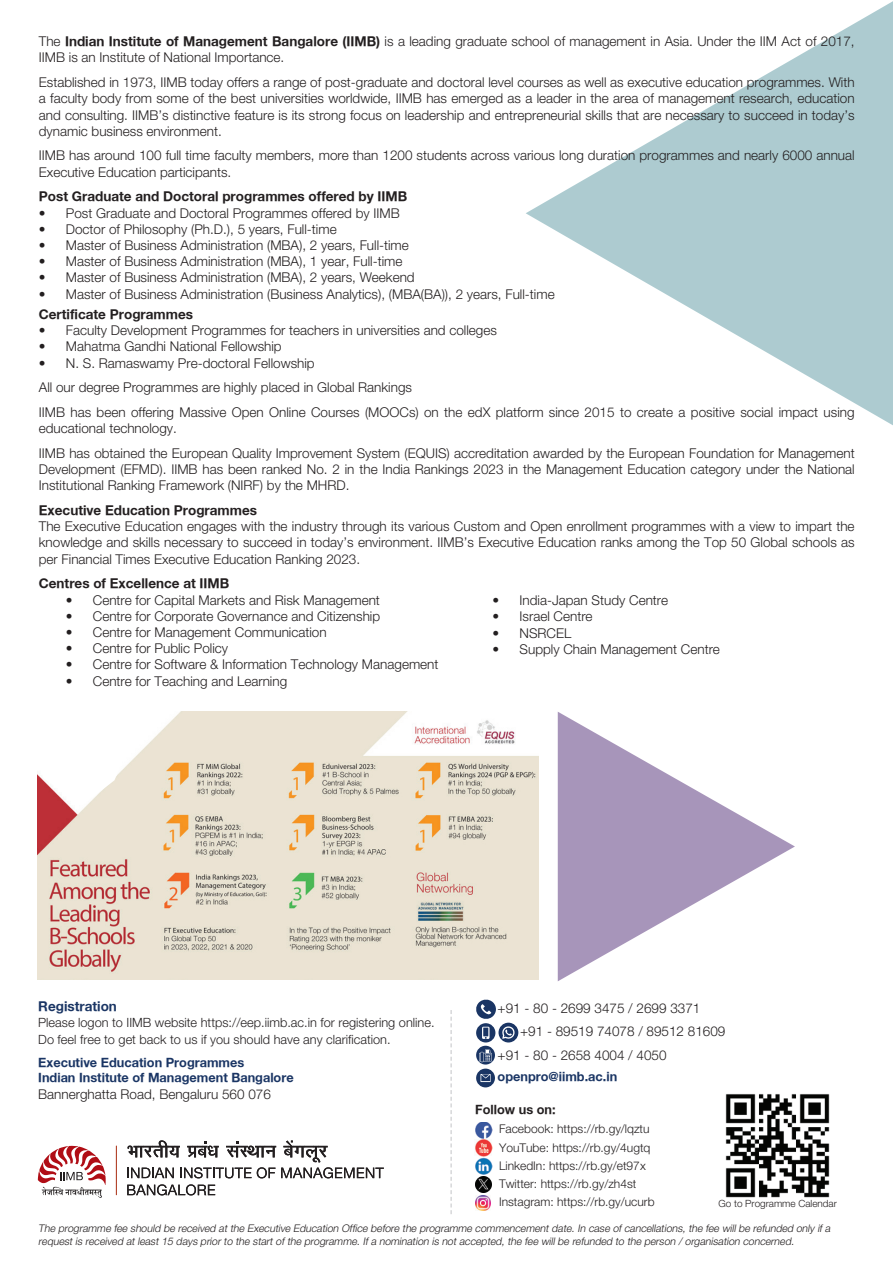
<style>
.page{position:relative;width:893px;height:1263px;background:#fff}
.page>*{position:absolute;margin:0;border:0;box-sizing:border-box;transform-origin:0 0}
.t1{font:300 13.5px/16.2px "Helvetica Neue";color:#231f20}
.t2{font:700 13.5px "Helvetica Neue";color:#231f20}
.t3{font:700 13.5px "Helvetica Neue";color:#1a3564}
.t4{font:300 12.75px/16.5px "Helvetica Neue";color:#231f20}
.t5{font:700 12.75px/15px "Helvetica Neue";color:#1a3564}
.t6{font:700 12.75px "Helvetica Neue";color:#231f20}
.t7{font:300 12px/18.1px "Helvetica Neue";color:#231f20}
.t8{font:italic 300 10.5px/12.6px "Helvetica Neue";color:#231f20}
.t9{font:300 9.9px "Helvetica Neue";color:#231f20}
.s1{font-weight:700}
</style>
<div class="page">
<svg style="left:526px;top:1px;width:367px;height:424px"></svg>
<svg style="left:558px;top:712px;width:237px;height:269px;fill:#a997bb"></svg>
<img style="left:38px;top:712px;width:500px;height:267px">
<img style="left:725px;top:1094px;width:105px;height:104px">
<svg style="left:450px;top:1010px;width:2px;height:204px"></svg>
<img style="left:475px;top:1122px;width:18px;height:34px">
<img style="left:475px;top:1158px;width:17px;height:34px">
<img style="left:475px;top:1195px;width:16px;height:15px">
<div style="left:498px;top:1023px;width:20px;height:19px;background:#1a3564;border-radius:50%"></div>
<svg style="left:502px;top:1026px;width:13px;height:13px"></svg>
<svg style="left:43px;top:714px;width:95px;height:92px"></svg>
<svg style="left:127px;top:1184px;width:88px;height:11px"></svg>
<hr style="left:116px;top:1146px;width:1px;height:49px;background:#b3462d">
<svg style="left:127px;top:1140px;width:257px;height:38px"></svg>
<svg style="left:38px;top:1146px;width:68px;height:52px"></svg>
<svg style="left:476px;top:999px;width:20px;height:88px"></svg>
<p class="t1" style="left:39px;top:33px;width:817px">The <span class="s1">Indian Institute of Management Bangalore (IIMB)</span> is a leading graduate school of management in Asia. Under the IIM Act of 2017,<br>IIMB is an Institute of National Importance.</p>
<p class="t1" style="left:39px;top:74px;width:817px;text-align:justify">Established in 1973, IIMB today offers a range of post-graduate and doctoral level courses as well as executive education programmes. With a faculty body from some of the best universities worldwide, IIMB has emerged as a leader in the area of management research, education and consulting. IIMB’s distinctive feature is its strong focus on leadership and entrepreneurial skills that are necessary to succeed in today’s dynamic business environment.</p>
<p class="t1" style="left:39px;top:147px;width:817px">IIMB has around 100 full time faculty members, more than 1200 students across various long duration programmes and nearly 6000 annual<br>Executive Education participants.</p>
<p class="t2" style="left:39px;top:188px;width:370px">Post Graduate and Doctoral programmes offered by IIMB</p>
<p class="t1" style="left:39px;top:204px;width:362px">• Post Graduate and Doctoral Programmes offered by IIMB</p>
<p class="t1" style="left:39px;top:221px;width:299px">• Doctor of Philosophy (Ph.D.), 5 years, Full-time</p>
<p class="t1" style="left:39px;top:237px;width:372px">• Master of Business Administration (MBA), 2 years, Full-time</p>
<p class="t1" style="left:39px;top:253px;width:365px">• Master of Business Administration (MBA), 1 year, Full-time</p>
<p class="t1" style="left:39px;top:269px;width:377px">• Master of Business Administration (MBA), 2 years, Weekend</p>
<p class="t1" style="left:39px;top:285px;width:517px">• Master of Business Administration (Business Analytics), (MBA(BA)), 2 years, Full-time</p>
<p class="t2" style="left:39px;top:306px;width:156px">Certificate Programmes</p>
<p class="t1" style="left:39px;top:322px;width:460px">• Faculty Development Programmes for teachers in universities and colleges</p>
<p class="t1" style="left:39px;top:338px;width:244px">• Mahatma Gandhi National Fellowship</p>
<p class="t1" style="left:39px;top:350px;width:817px;line-height:24.8px">• N. S. Ramaswamy Pre-doctoral Fellowship<br>All our degree Programmes are highly placed in Global Rankings<br>IIMB has been offering Massive Open Online Courses (MOOCs) on the edX platform since 2015 to create a positive social impact using</p>
<p class="t1" style="left:39px;top:416px;width:817px;line-height:24.8px">educational technology.<br>IIMB has obtained the European Quality Improvement System (EQUIS) accreditation awarded by the European Foundation for Management</p>
<p class="t1" style="left:39px;top:461px;width:817px">Development (EFMD). IIMB has been ranked No. 2 in the India Rankings 2023 in the Management Education category under the National<br>Institutional Ranking Framework (NIRF) by the MHRD.</p>
<p class="t2" style="left:39px;top:502px;width:220px">Executive Education Programmes</p>
<p class="t1" style="left:39px;top:518px;width:817px;text-align:justify">The Executive Education engages with the industry through its various Custom and Open enrollment programmes with a view to impart the knowledge and skills necessary to succeed in today’s environment. IIMB’s Executive Education ranks among the Top 50 Global schools as per Financial Times Executive Education Ranking 2023.</p>
<p class="t2" style="left:39px;top:575px;width:192px">Centres of Excellence at IIMB</p>
<p class="t1" style="left:66px;top:591px;width:316px">• Centre for Capital Markets and Risk Management</p>
<p class="t1" style="left:66px;top:608px;width:316px">• Centre for Corporate Governance and Citizenship</p>
<p class="t1" style="left:66px;top:624px;width:262px">• Centre for Management Communication</p>
<p class="t1" style="left:66px;top:640px;width:164px">• Centre for Public Policy</p>
<p class="t1" style="left:66px;top:656px;width:374px">• Centre for Software &amp; Information Technology Management</p>
<p class="t1" style="left:66px;top:672px;width:223px">• Centre for Teaching and Learning</p>
<p class="t1" style="left:493px;top:592px;width:177px">• India-Japan Study Centre</p>
<p class="t1" style="left:493px;top:608px;width:102px">• Israel Centre</p>
<p class="t1" style="left:493px;top:624px;width:80px">• NSRCEL</p>
<p class="t1" style="left:493px;top:640px;width:229px">• Supply Chain Management Centre</p>
<p class="t3" style="left:38px;top:998px;width:80px">Registration</p>
<p class="t4" style="left:38px;top:1014px;width:398px">Please logon to IIMB website https://eep.iimb.ac.in for registering online.<br>Do feel free to get back to us if you should have any clarification.</p>
<p class="t5" style="left:38px;top:1055px;width:257px">Executive Education Programmes<br>Indian Institute of Management Bangalore</p>
<p class="t1" style="left:38px;top:1085px;width:234px">Bannerghatta Road, Bengaluru 560 076</p>
<p class="t1" style="left:498px;top:1000px;width:204px">+91 - 80 - 2699 3475 / 2699 3371</p>
<p class="t1" style="left:520px;top:1023px;width:207px">+91 - 89519 74078 / 89512 81609</p>
<p class="t1" style="left:498px;top:1046px;width:170px">+91 - 80 - 2658 4004 / 4050</p>
<p class="t5" style="left:498px;top:1069px;width:121px">openpro@iimb.ac.in</p>
<p class="t6" style="left:475px;top:1101px;width:82px">Follow us on:</p>
<p class="t7" style="left:499px;top:1120px;width:157px">Facebook: https://rb.gy/lqztu<br>YouTube: https://rb.gy/4ugtq<br>LinkedIn: https://rb.gy/et97x<br>Twitter: https://rb.gy/zh4st<br>Instagram: https://rb.gy/ucurb</p>
<p class="t9" style="left:718px;top:1198px;width:120px">Go to Programme Calendar</p>
<p class="t8" style="left:38px;top:1222px;width:796px">The programme fee should be received at the Executive Education Office before the programme commencement date. In case of cancellations, the fee will be refunded only if a request is received at least 15 days prior to the start of the programme. If a nomination is not accepted, the fee will be refunded to the person / organisation concerned.</p>
</div>
